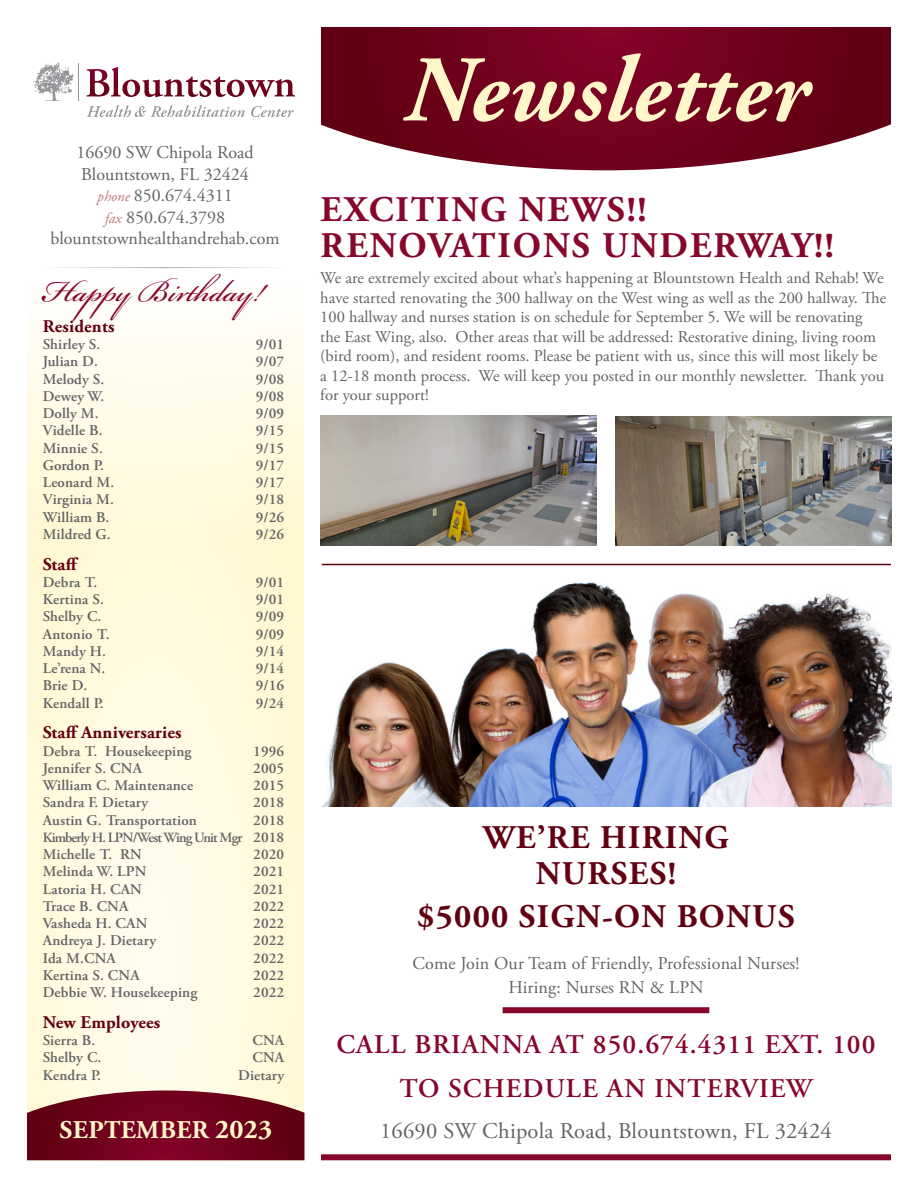
<style>
.page{position:relative;width:918px;height:1188px;background:#fff}
.page>*{position:absolute;margin:0;border:0;box-sizing:border-box;transform-origin:0 0}
.t1{font:italic 700 93.75px "Adobe Garamond Pro";letter-spacing:.01em;color:#fff6ca}
.t2{font:48px "Bickham Script Pro";color:#87062b}
.t3{font:700 36px/36px "Adobe Garamond Pro";letter-spacing:.055em;color:#87062b}
.t4{font:700 33px/36px "Adobe Garamond Pro";letter-spacing:.04em;color:#620012;text-align:center}
.t5{font:600 27px/43.5px "Adobe Garamond Pro";letter-spacing:.04em;color:#87062b;text-align:center}
.t6{font:700 25.5px "Adobe Garamond Pro";letter-spacing:.015em;color:#fff6ca}
.t7{font:22.5px "Adobe Garamond Pro";letter-spacing:.01em;color:#636366}
.t8{font:18px/21.6px "Adobe Garamond Pro";color:#636366;text-align:center}
.t9{font:700 17.85px "Adobe Garamond Pro";letter-spacing:.01em;color:#620012}
.t10{font:16.5px/19.5px "Adobe Garamond Pro";color:#636366}
.t11{font:600 14.85px "Adobe Garamond Pro";letter-spacing:.01em;color:#636366}
.t12{font:600 14.1px "Adobe Garamond Pro";letter-spacing:-.06em;color:#636366}
.s1{font-style:italic;font-size:15px;color:#bb7978}
.s2{font-size:14.85px}
.s3{font-size:27px}
</style>
<div class="page">
<svg style="left:28px;top:326px;width:276px;height:765px;background:#fef9e0"></svg>
<svg style="left:321px;top:27px;width:570px;height:143px;background:#7c1931"></svg>
<hr style="left:41px;top:267px;width:246px;height:1px;background:#adaeb2">
<svg style="left:86px;top:67px;width:209px;height:30px"></svg>
<hr style="left:78px;top:63px;width:1px;height:38px;background:#939598">
<svg style="left:87px;top:105px;width:158px;height:12px"></svg>
<svg style="left:251px;top:106px;width:43px;height:11px"></svg>
<svg style="left:33px;top:62px;width:41px;height:39px"></svg>
<div style="left:321px;top:1154px;width:570px;height:6px;background:#87062b"></div>
<div style="left:503px;top:1007px;width:206px;height:6px;background:#87062b"></div>
<svg style="left:27px;top:1091px;width:277px;height:69px;background:#7c172d"></svg>
<hr style="left:322px;top:564px;width:569px;height:1px;background:#620012">
<img style="left:321px;top:582px;width:571px;height:225px">
<img style="left:615px;top:416px;width:277px;height:130px">
<img style="left:320px;top:416px;width:277px;height:130px">
<p class="t8" style="left:76px;top:142px;width:179px">16690 SW Chipola Road<br>Blountstown, FL 32424 <span class="s1">phone</span> 850.674.4311<br><span class="s1">fax</span> 850.674.3798</p>
<p class="t8" style="left:50px;top:229px;width:231px">blountstownhealthandrehab.com</p>
<p class="t2" style="left:43px;top:257px;width:223px">Happy Birthday!</p>
<p class="t9" style="left:43px;top:316px;width:73px">Residents</p>
<p class="t11" style="left:43px;top:336px;width:59px">Shirley S.</p>
<p class="t11" style="left:256px;top:336px;width:30px">9/01</p>
<p class="t11" style="left:43px;top:353px;width:57px">Julian D.</p>
<p class="t11" style="left:256px;top:353px;width:30px">9/07</p>
<p class="t11" style="left:43px;top:370px;width:63px">Melody S.</p>
<p class="t11" style="left:256px;top:370px;width:30px">9/08</p>
<p class="t11" style="left:43px;top:388px;width:63px">Dewey W.</p>
<p class="t11" style="left:256px;top:388px;width:30px">9/08</p>
<p class="t11" style="left:43px;top:405px;width:57px">Dolly M.</p>
<p class="t11" style="left:256px;top:405px;width:30px">9/09</p>
<p class="t11" style="left:43px;top:422px;width:61px">Videlle B.</p>
<p class="t11" style="left:256px;top:422px;width:30px">9/15</p>
<p class="t11" style="left:43px;top:439px;width:62px">Minnie S.</p>
<p class="t11" style="left:256px;top:439px;width:30px">9/15</p>
<p class="t11" style="left:43px;top:457px;width:63px">Gordon P.</p>
<p class="t11" style="left:256px;top:457px;width:30px">9/17</p>
<p class="t11" style="left:43px;top:474px;width:73px">Leonard M.</p>
<p class="t11" style="left:256px;top:474px;width:30px">9/17</p>
<p class="t11" style="left:43px;top:491px;width:73px">Virginia M.</p>
<p class="t11" style="left:256px;top:491px;width:30px">9/18</p>
<p class="t11" style="left:43px;top:508px;width:68px">William B.</p>
<p class="t11" style="left:256px;top:508px;width:30px">9/26</p>
<p class="t11" style="left:43px;top:526px;width:69px">Mildred G.</p>
<p class="t11" style="left:256px;top:526px;width:30px">9/26</p>
<p class="t9" style="left:43px;top:554px;width:37px">Staff</p>
<p class="t11" style="left:43px;top:574px;width:56px">Debra T.</p>
<p class="t11" style="left:256px;top:574px;width:30px">9/01</p>
<p class="t11" style="left:43px;top:591px;width:63px">Kertina S.</p>
<p class="t11" style="left:256px;top:591px;width:30px">9/01</p>
<p class="t11" style="left:43px;top:608px;width:60px">Shelby C.</p>
<p class="t11" style="left:256px;top:608px;width:30px">9/09</p>
<p class="t11" style="left:43px;top:625px;width:68px">Antonio T.</p>
<p class="t11" style="left:256px;top:625px;width:30px">9/09</p>
<p class="t11" style="left:43px;top:643px;width:65px">Mandy H.</p>
<p class="t11" style="left:256px;top:643px;width:30px">9/14</p>
<p class="t11" style="left:43px;top:660px;width:64px">Le’rena N.</p>
<p class="t11" style="left:256px;top:660px;width:30px">9/14</p>
<p class="t11" style="left:43px;top:677px;width:46px">Brie D.</p>
<p class="t11" style="left:256px;top:677px;width:30px">9/16</p>
<p class="t11" style="left:43px;top:694px;width:63px">Kendall P.</p>
<p class="t11" style="left:256px;top:694px;width:30px">9/24</p>
<p class="t9" style="left:43px;top:722px;width:140px">Staff Anniversaries</p>
<p class="t11" style="left:43px;top:742px;width:150px">Debra T. Housekeeping</p>
<p class="t11" style="left:253px;top:742px;width:33px">1996</p>
<p class="t11" style="left:43px;top:760px;width:101px">Jennifer S. CNA</p>
<p class="t11" style="left:253px;top:760px;width:33px">2005</p>
<p class="t11" style="left:43px;top:777px;width:152px">William C. Maintenance</p>
<p class="t11" style="left:253px;top:777px;width:33px">2015</p>
<p class="t11" style="left:43px;top:794px;width:107px">Sandra F. Dietary</p>
<p class="t11" style="left:253px;top:794px;width:33px">2018</p>
<p class="t11" style="left:43px;top:811px;width:156px">Austin G. Transportation</p>
<p class="t11" style="left:253px;top:811px;width:33px">2018</p>
<p class="t12" style="left:43px;top:829px;width:243px">Kimberly H. LPN/West Wing Unit Mgr <span class="s2">2018</span></p>
<p class="t11" style="left:43px;top:846px;width:100px">Michelle T. RN</p>
<p class="t11" style="left:253px;top:846px;width:33px">2020</p>
<p class="t11" style="left:43px;top:863px;width:105px">Melinda W. LPN</p>
<p class="t11" style="left:253px;top:863px;width:33px">2021</p>
<p class="t11" style="left:43px;top:880px;width:101px">Latoria H. CAN</p>
<p class="t11" style="left:253px;top:880px;width:33px">2021</p>
<p class="t11" style="left:43px;top:898px;width:87px">Trace B. CNA</p>
<p class="t11" style="left:253px;top:898px;width:33px">2022</p>
<p class="t11" style="left:43px;top:915px;width:106px">Vasheda H. CAN</p>
<p class="t11" style="left:253px;top:915px;width:33px">2022</p>
<p class="t11" style="left:43px;top:932px;width:115px">Andreya J. Dietary</p>
<p class="t11" style="left:253px;top:932px;width:33px">2022</p>
<p class="t11" style="left:43px;top:949px;width:75px">Ida M.CNA</p>
<p class="t11" style="left:253px;top:949px;width:33px">2022</p>
<p class="t11" style="left:43px;top:967px;width:98px">Kertina S. CNA</p>
<p class="t11" style="left:253px;top:967px;width:33px">2022</p>
<p class="t11" style="left:43px;top:984px;width:156px">Debbie W. Housekeeping</p>
<p class="t11" style="left:253px;top:984px;width:33px">2022</p>
<p class="t9" style="left:43px;top:1012px;width:119px">New Employees</p>
<p class="t11" style="left:43px;top:1032px;width:54px">Sierra B.</p>
<p class="t11" style="left:252px;top:1032px;width:33px">CNA</p>
<p class="t11" style="left:43px;top:1049px;width:60px">Shelby C.</p>
<p class="t11" style="left:252px;top:1049px;width:33px">CNA</p>
<p class="t11" style="left:43px;top:1066px;width:60px">Kendra P.</p>
<p class="t11" style="left:238px;top:1066px;width:47px">Dietary</p>
<p class="t6" style="left:60px;top:1116px;width:214px">SEPTEMBER <span class="s3">2023</span></p>
<p class="t1" style="left:404px;top:37px;width:406px">Newsletter</p>
<p class="t3" style="left:321px;top:192px;width:515px">EXCITING NEWS!!<br>RENOVATIONS UNDERWAY!!</p>
<p class="t10" style="left:320px;top:269px;width:568px">We are extremely excited about what’s happening at Blountstown Health and Rehab! We have started renovating the 300 hallway on the West wing as well as the 200 hallway. The 100 hallway and nurses station is on schedule for September 5. We will be renovating the East Wing, also. Other areas that will be addressed: Restorative dining, living room (bird room), and resident rooms. Please be patient with us, since this will most likely be a 12-18 month process. We will keep you posted in our monthly newsletter. Thank you for your support!</p>
<p class="t4" style="left:483px;top:820px;width:247px">WE’RE HIRING<br>NURSES!</p>
<p class="t4" style="left:417px;top:899px;width:379px">$5000 SIGN-ON BONUS</p>
<p class="t8" style="left:412px;top:953px;width:389px">Come Join Our Team of Friendly, Professional Nurses!</p>
<p class="t8" style="left:508px;top:977px;width:197px">Hiring: Nurses RN &amp; LPN</p>
<p class="t5" style="left:337px;top:1023px;width:541px">CALL BRIANNA AT 850.674.4311 EXT. 100<br>TO SCHEDULE AN INTERVIEW</p>
<p class="t7" style="left:380px;top:1117px;width:453px">16690 SW Chipola Road, Blountstown, FL 32424</p>
</div>
